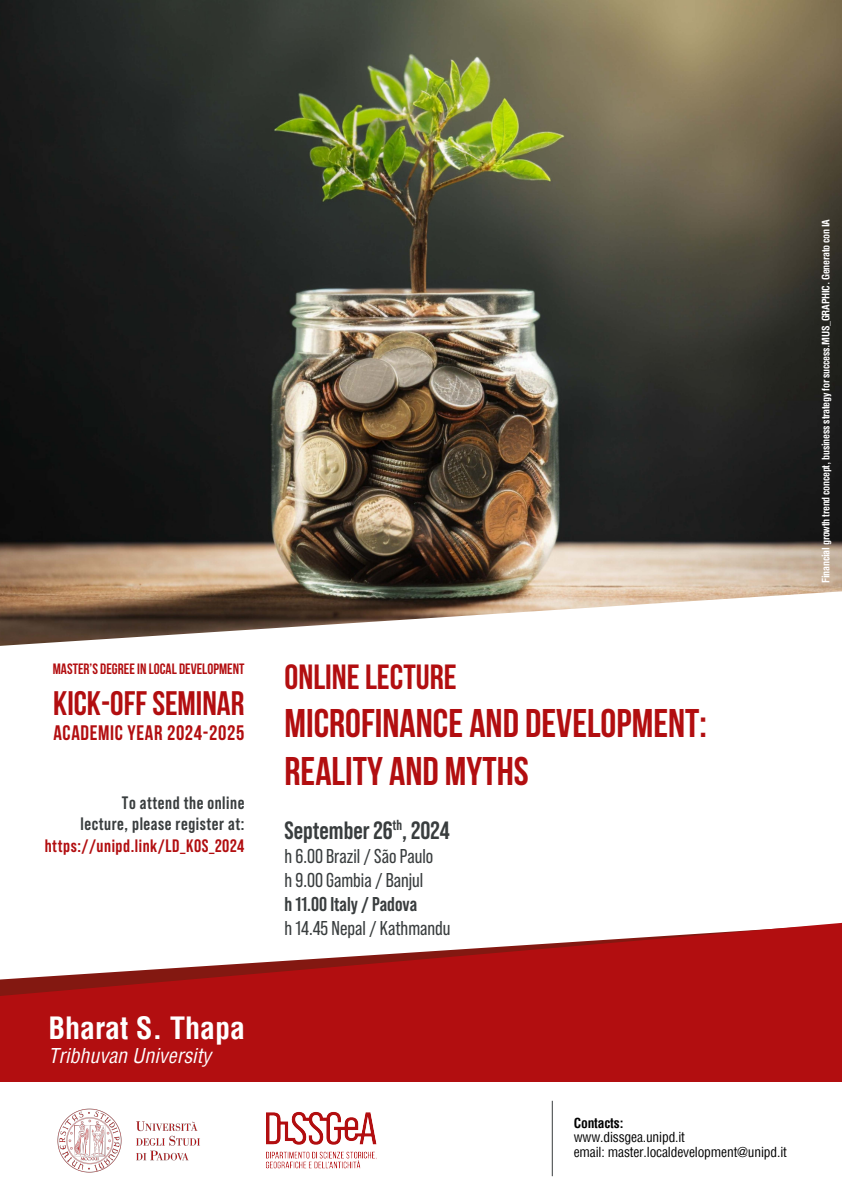
<style>
.page{position:relative;width:842px;height:1191px;background:#fff}
.page>*{position:absolute;margin:0;border:0;box-sizing:border-box;transform-origin:0 0}
.t1{font:700 40px/48px "Bebas Neue";color:#b20e10}
.t2{font:700 35px "Bebas Neue";color:#b20e10}
.t3{font:700 34px "Bebas Neue";color:#b20e10}
.t4{font:700 condensed 30px "Helvetica";color:#fff}
.t5{font:700 25px "Bebas Neue Pro";color:#393d3e}
.t6{font:700 21px "Bebas Neue";letter-spacing:.03em;color:#b20e10}
.t7{font:20px/24px "Bebas Neue Pro";color:#393d3e}
.t8{font:italic condensed 20px "Helvetica";color:#fff}
.t9{font:700 20px "Bebas Neue Pro";color:#393d3e}
.t10{font:700 18px/21.6px "Bebas Neue Pro";letter-spacing:.03em;color:#393d3e;text-align:right}
.t11{font:700 18px "Bebas Neue Pro";letter-spacing:.03em;color:#b20e10}
.t12{font:700 15px "Bebas Neue";color:#b20e10}
.t13{font:condensed 13.5px/14.4px "Helvetica";letter-spacing:-.01em;color:#000}
.t14{font:700 condensed 13.5px "Helvetica";letter-spacing:-.01em;color:#000}
.t15{font:700 condensed 10px "Helvetica";letter-spacing:-.025em;color:#fff}
</style>
<div class="page">
<img style="left:0;top:0;width:842px;height:591px">
<svg style="left:0;top:591px;width:842px;height:55px"></svg>
<svg style="left:0;top:923px;width:842px;height:159px;fill:#b20e10"></svg>
<hr style="left:552px;top:1100px;width:1px;height:76px;background:#393d3e">
<img style="left:266px;top:1111px;width:111px;height:58px">
<img style="left:57px;top:1108px;width:143px;height:65px">
<h3 class="t12" style="left:53px;top:661px;width:193px">MASTER’S DEGREE IN LOCAL DEVELOPMENT</h3>
<h3 class="t3" style="left:53px;top:685px;width:193px">KICK-OFF SEMINAR</h3>
<h3 class="t6" style="left:53px;top:721px;width:192px">ACADEMIC YEAR 2024-2025</h3>
<h3 class="t10" style="left:81px;top:791px;width:165px">To attend the online lecture, please register at:</h3>
<h3 class="t11" style="left:45px;top:835px;width:201px">https://unipd.link/LD_KOS_2024</h3>
<h3 class="t4" style="left:48px;top:1007px;width:198px">Bharat S. Thapa</h3>
<h3 class="t8" style="left:48px;top:1042px;width:164px">Tribhuvan University</h3>
<h2 class="t2" style="left:285px;top:657px;width:174px">ONLINE LECTURE</h2>
<h1 class="t1" style="left:285px;top:698px;width:424px">MICROFINANCE AND DEVELOPMENT:<br>REALITY AND MYTHS</h1>
<h3 class="t5" style="left:285px;top:816px;width:167px">September 26<sup>th</sup>, 2024</h3>
<h3 class="t7" style="left:285px;top:843px;width:150px">h 6.00 Brazil / São Paulo h 9.00 Gambia / Banjul</h3>
<h3 class="t9" style="left:285px;top:892px;width:134px">h 11.00 Italy / Padova</h3>
<h3 class="t7" style="left:285px;top:915px;width:168px">h 14.45 Nepal / Kathmandu</h3>
<p class="t15" style="left:819px;top:583px;width:365px;rotate:-90deg">Financial growth trend concept, business strategy for success.MUS_GRAPHIC. Generato con IA</p>
<h3 class="t14" style="left:574px;top:1113px;width:51px">Contacts:</h3>
<h3 class="t13" style="left:574px;top:1129px;width:215px">www.dissgea.unipd.it<br>email: master.localdevelopment@unipd.it</h3>
</div>
